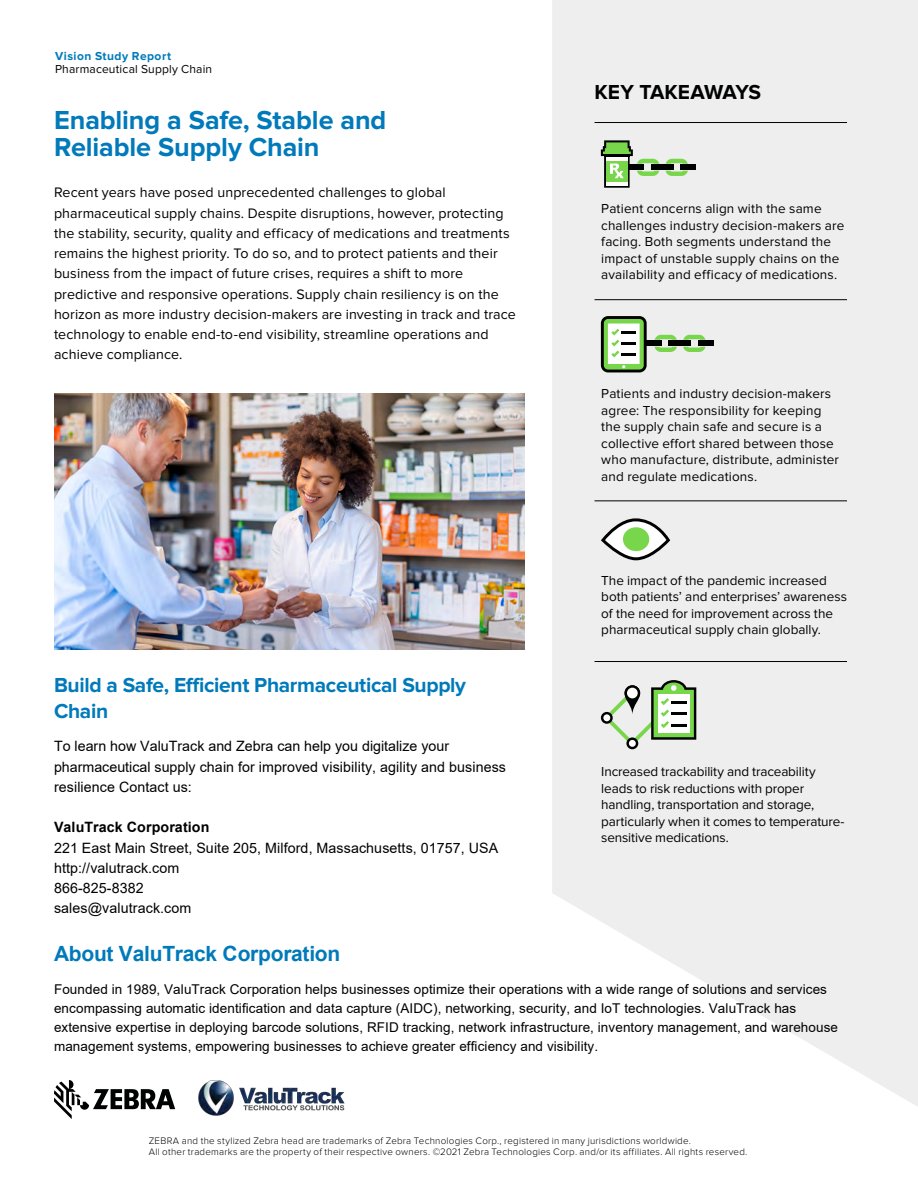
<style>
.page{position:relative;width:918px;height:1188px;background:#fff}
.page>*{position:absolute;margin:0;border:0;box-sizing:border-box;transform-origin:0 0}
.t1{font:700 27px/27px "Proxima Nova";letter-spacing:-.005em;color:#007aba}
.t2{font:700 21px/25.2px "Proxima Nova";letter-spacing:-.015em;color:#007aba}
.t3{font:700 21px "Arial";letter-spacing:-.015em;color:#007aba}
.t4{font:700 21px "Proxima Nova";letter-spacing:-.01em;color:#000101}
.t5{font:14.25px/20.2px "Proxima Nova";letter-spacing:.01em;color:#000101}
.t6{font:14.25px/20.2px "Arial";letter-spacing:.005em;color:#000101}
.t7{font:700 14.25px "Arial";letter-spacing:.005em;color:#000101}
.t8{font:13.5px/16.5px "Proxima Nova";letter-spacing:.01em;color:#000101}
.t9{font:13.5px/19.2px "Arial";letter-spacing:.005em;color:#000101}
.t10{font:13.5px/16.5px "Proxima Nova";letter-spacing:-.01em;color:#000101}
.t11{font:12px "Proxima Nova";letter-spacing:.015em;color:#000101}
.t12{font:700 12px "Proxima Nova";letter-spacing:.04em;color:#007aba}
.t13{font:300 9.75px/10.5px "Proxima Nova";letter-spacing:.025em;color:#000101}
</style>
<div class="page">
<svg style="left:552px;top:0;width:366px;height:1107px;background:#efefef"></svg>
<img style="left:54px;top:393px;width:471px;height:257px">
<hr style="left:595px;top:299px;width:252px;height:1px;background:#000101">
<hr style="left:595px;top:500px;width:252px;height:1px;background:#000101">
<hr style="left:595px;top:661px;width:252px;height:1px;background:#000101">
<hr style="left:595px;top:122px;width:252px;height:1px;background:#000101">
<svg style="left:601px;top:680px;width:95px;height:69px"></svg>
<svg style="left:601px;top:518px;width:69px;height:42px"></svg>
<div style="left:623px;top:527px;width:26px;height:24px;background:#78d64b;border-radius:50%"></div>
<div style="left:681px;top:164px;width:15px;height:6px;background:#000101"></div>
<div style="left:651px;top:164px;width:23px;height:6px;background:#000101"></div>
<svg style="left:666px;top:159px;width:22px;height:5px"></svg>
<svg style="left:666px;top:171px;width:22px;height:5px"></svg>
<svg style="left:601px;top:140px;width:58px;height:48px;background:#a4bf97"></svg>
<svg style="left:601px;top:316px;width:46px;height:56px"></svg>
<div style="left:646px;top:341px;width:16px;height:5px;background:#000101"></div>
<svg style="left:655px;top:335px;width:22px;height:5px"></svg>
<svg style="left:655px;top:347px;width:22px;height:5px"></svg>
<div style="left:698px;top:341px;width:16px;height:5px;background:#000101"></div>
<div style="left:669px;top:341px;width:22px;height:5px;background:#000101"></div>
<svg style="left:683px;top:335px;width:22px;height:5px"></svg>
<svg style="left:683px;top:347px;width:23px;height:5px"></svg>
<svg style="left:54px;top:1080px;width:121px;height:39px"></svg>
<img style="left:198px;top:1080px;width:147px;height:36px">
<p class="t12" style="left:55px;top:50px;width:117px">Vision Study Report</p>
<p class="t11" style="left:55px;top:63px;width:159px">Pharmaceutical Supply Chain</p>
<h1 class="t1" style="left:54px;top:108px;width:334px">Enabling a Safe, Stable and<br>Reliable Supply Chain</h1>
<p class="t5" style="left:54px;top:183px;width:464px">Recent years have posed unprecedented challenges to global pharmaceutical supply chains. Despite disruptions, however, protecting the stability, security, quality and efficacy of medications and treatments remains the highest priority. To do so, and to protect patients and their business from the impact of future crises, requires a shift to more predictive and responsive operations. Supply chain resiliency is on the horizon as more industry decision-makers are investing in track and trace technology to enable end-to-end visibility, streamline operations and achieve compliance.</p>
<h2 class="t2" style="left:54px;top:673px;width:414px">Build a Safe, Efficient Pharmaceutical Supply<br>Chain</h2>
<p class="t6" style="left:54px;top:736px;width:454px">To learn how ValuTrack and Zebra can help you digitalize your pharmaceutical supply chain for improved visibility, agility and business resilience Contact us:</p>
<p class="t7" style="left:54px;top:817px;width:157px">ValuTrack Corporation</p>
<p class="t6" style="left:54px;top:837px;width:446px">221 East Main Street, Suite 205, Milford, Massachusetts, 01757, USA http://valutrack.com<br>866-825-8382<br>sales@valutrack.com</p>
<h2 class="t4" style="left:595px;top:81px;width:168px">KEY TAKEAWAYS</h2>
<p class="t8" style="left:601px;top:201px;width:244px">Patient concerns align with the same challenges industry decision-makers are facing. Both segments understand the impact of unstable supply chains on the availability and efficacy of medications.</p>
<p class="t8" style="left:601px;top:386px;width:239px">Patients and industry decision-makers agree: The responsibility for keeping the supply chain safe and secure is a collective effort shared between those who manufacture, distribute, administer and regulate medications.</p>
<p class="t8" style="left:601px;top:573px;width:247px">The impact of the pandemic increased both patients’ and enterprises’ awareness of the need for improvement across the pharmaceutical supply chain globally.</p>
<p class="t10" style="left:601px;top:764px;width:245px">Increased trackability and traceability leads to risk reductions with proper handling, transportation and storage, particularly when it comes to temperature&shy;sensitive medications.</p>
<h2 class="t3" style="left:54px;top:938px;width:288px">About ValuTrack Corporation</h2>
<p class="t9" style="left:54px;top:979px;width:786px">Founded in 1989, ValuTrack Corporation helps businesses optimize their operations with a wide range of solutions and services encompassing automatic identification and data capture (AIDC), networking, security, and IoT technologies. ValuTrack has extensive expertise in deploying barcode solutions, RFID tracking, network infrastructure, inventory management, and warehouse management systems, empowering businesses to achieve greater efficiency and visibility.</p>
<p class="t13" style="left:149px;top:1136px;width:600px">ZEBRA and the stylized Zebra head are trademarks of Zebra Technologies Corp., registered in many jurisdictions worldwide.<br>All other trademarks are the property of their respective owners. ©2021 Zebra Technologies Corp. and/or its affiliates. All rights reserved.</p>
</div>
